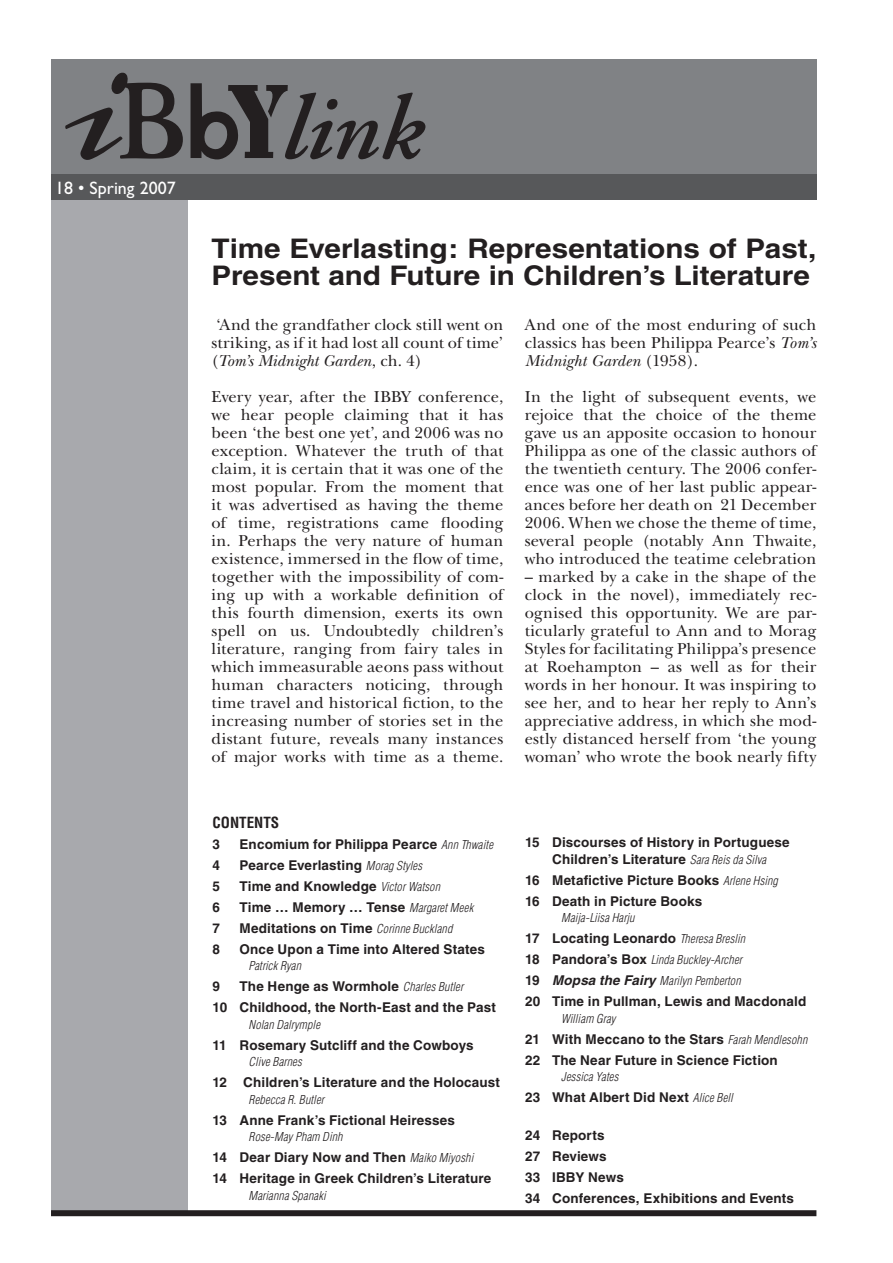
<style>
.page{position:relative;width:893px;height:1263px;background:#fff}
.page>*{position:absolute;margin:0;border:0;box-sizing:border-box;transform-origin:0 0}
.t1{font:700 27px/27px "Helvetica";letter-spacing:-.005em;color:#231f20;scale:1.1 1}
.t2{font:18px "Gill Sans";color:#fff}
.t3{font:16.5px/18px "New Baskerville";letter-spacing:.01em;color:#231f20;text-align:justify}
.t4{font:700 condensed 15px "Helvetica";color:#231f20}
.t5{font:700 13.5px/21px "Helvetica";letter-spacing:.01em;color:#231f20}
.t6{font:italic 300 condensed 12px/21px "Helvetica";letter-spacing:.015em;color:#231f20}
.s1{font-style:italic}
.s2{font-weight:300;font-style:italic;font-stretch:condensed;font-size:12px}
.s3{font-weight:700;font-style:normal;font-stretch:normal;font-size:13.5px}
.s4{font-weight:700;font-stretch:normal;font-size:13.5px}
</style>
<div class="page">
<div style="left:51px;top:60px;width:136px;height:1155px;background:#a8a9ad"></div>
<div style="left:51px;top:60px;width:765px;height:140px;background:#808285"></div>
<svg style="left:65px;top:72px;width:118px;height:88px"></svg>
<svg style="left:191px;top:83px;width:234px;height:76px"></svg>
<div style="left:51px;top:174px;width:765px;height:26px;background:#57585a"></div>
<div style="left:51px;top:1210px;width:765px;height:6px;background:#231f20"></div>
<p class="t2" style="left:55px;top:177px;width:122px">18 • Spring 2007</p>
<h1 class="t1" style="left:212px;top:234px;width:551px">Time Everlasting: Representations of Past,<br>Present and Future in Children’s Literature</h1>
<p class="t3" style="left:212px;top:315px;width:293px">‘And the grandfather clock still went on striking, as if it had lost all count of time’ (<span class="s1">Tom’s Midnight Garden</span>, ch. 4)</p>
<p class="t3" style="left:212px;top:387px;width:293px">Every year, after the IBBY conference, we hear people claiming that it has been ‘the best one yet’, and 2006 was no exception. Whatever the truth of that claim, it is certain that it was one of the most popular. From the moment that it was advertised as having the theme of time, registrations came flooding in. Perhaps the very nature of human existence, immersed in the flow of time, together with the impossibility of com&shy;ing up with a workable definition of this fourth dimension, exerts its own spell on us. Undoubtedly children’s literature, ranging from fairy tales in which immeasurable aeons pass without human characters noticing, through time travel and historical fiction, to the increasing number of stories set in the distant future, reveals many instances of major works with time as a theme.</p>
<p class="t3" style="left:525px;top:315px;width:293px">And one of the most enduring of such classics has been Philippa Pearce’s <span class="s1">Tom’s Midnight Garden</span> (1958).</p>
<p class="t3" style="left:525px;top:387px;width:293px">In the light of subsequent events, we rejoice that the choice of the theme gave us an apposite occasion to honour Philippa as one of the classic authors of the twentieth century. The 2006 confer&shy;ence was one of her last public appear&shy;ances before her death on 21 December 2006. When we chose the theme of time, several people (notably Ann Thwaite, who introduced the teatime celebration</p>
<p class="t3" style="left:525px;top:567px;width:293px">– marked by a cake in the shape of the clock in the novel), immediately rec&shy;ognised this opportunity. We are par&shy;ticularly grateful to Ann and to Morag Styles for facilitating Philippa’s presence at Roehampton – as well as for their words in her honour. It was inspiring to see her, and to hear her reply to Ann’s appreciative address, in which she mod&shy;estly distanced herself from ‘the young woman’ who wrote the book nearly fifty</p>
<p class="t4" style="left:212px;top:813px;width:68px">CONTENTS</p>
<p class="t5" style="left:212px;top:833px;width:9px">3</p>
<p class="t5" style="left:239px;top:833px;width:255px">Encomium for Philippa Pearce <span class="s2">Ann Thwaite</span></p>
<p class="t5" style="left:212px;top:854px;width:9px">4</p>
<p class="t5" style="left:239px;top:854px;width:184px">Pearce Everlasting <span class="s2">Morag Styles</span></p>
<p class="t5" style="left:212px;top:875px;width:9px">5</p>
<p class="t5" style="left:239px;top:875px;width:202px">Time and Knowledge <span class="s2">Victor Watson</span></p>
<p class="t5" style="left:212px;top:896px;width:9px">6</p>
<p class="t5" style="left:239px;top:896px;width:235px">Time … Memory … Tense <span class="s2">Margaret Meek</span></p>
<p class="t5" style="left:212px;top:917px;width:9px">7</p>
<p class="t5" style="left:239px;top:917px;width:214px">Meditations on Time <span class="s2">Corinne Buckland</span></p>
<p class="t5" style="left:212px;top:938px;width:9px">8</p>
<p class="t5" style="left:239px;top:938px;width:247px">Once Upon a Time into Altered States</p>
<p class="t6" style="left:248px;top:955px;width:54px">Patrick Ryan</p>
<p class="t5" style="left:212px;top:976px;width:9px">9</p>
<p class="t5" style="left:212px;top:976px;width:285px;text-align:center">The Henge as Wormhole <span class="s2">Charles Butler<br></span>10 Childhood, the North-East and the Past</p>
<p class="t6" style="left:248px;top:1014px;width:73px">Nolan Dalrymple</p>
<p class="t5" style="left:212px;top:1034px;width:263px">11 Rosemary Sutcliff and the Cowboys</p>
<p class="t6" style="left:248px;top:1051px;width:55px">Clive Barnes</p>
<p class="t5" style="left:212px;top:1072px;width:289px">12 Children’s Literature and the Holocaust</p>
<p class="t6" style="left:248px;top:1089px;width:77px">Rebecca R. Butler</p>
<p class="t5" style="left:212px;top:1109px;width:244px">13 Anne Frank’s Fictional Heiresses</p>
<p class="t6" style="left:248px;top:1126px;width:96px">Rose-May Pham Dinh</p>
<p class="t5" style="left:212px;top:1147px;width:280px">14 Dear Diary Now and Then <span class="s2">Maiko Miyoshi<br></span>14 Heritage in Greek Children’s Literature</p>
<p class="t6" style="left:248px;top:1185px;width:79px">Marianna Spanaki</p>
<p class="t5" style="left:525px;top:834px;width:266px;line-height:16.5px;text-align:center">15 Discourses of History in Portuguese<br>Children’s Literature <span class="s2">Sara Reis da Silva</span></p>
<p class="t5" style="left:525px;top:869px;width:254px">16 Metafictive Picture Books <span class="s2">Arlene Hsing<br></span>16 Death in Picture Books</p>
<p class="t6" style="left:561px;top:907px;width:75px">Maija-Liisa Harju</p>
<p class="t5" style="left:525px;top:927px;width:222px">17 Locating Leonardo <span class="s2">Theresa Breslin</span></p>
<p class="t6" style="left:525px;top:949px;width:219px"><span class="s3">18 Pandora’s Box</span> Linda Buckley-Archer<br><span class="s3">19</span> <span class="s4">Mopsa the Fairy</span> Marilyn Pemberton</p>
<p class="t5" style="left:525px;top:990px;width:283px">20 Time in Pullman, Lewis and Macdonald</p>
<p class="t6" style="left:561px;top:1008px;width:56px">William Gray</p>
<p class="t5" style="left:525px;top:1028px;width:284px">21 With Meccano to the Stars <span class="s2">Farah Mendlesohn<br></span>22 The Near Future in Science Fiction</p>
<p class="t6" style="left:561px;top:1066px;width:59px">Jessica Yates</p>
<p class="t5" style="left:525px;top:1086px;width:209px">23 What Albert Did Next <span class="s2">Alice Bell</span></p>
<p class="t5" style="left:525px;top:1124px;width:271px">24 Reports<br>27 Reviews<br>33 IBBY News<br>34 Conferences, Exhibitions and Events</p>
</div>
